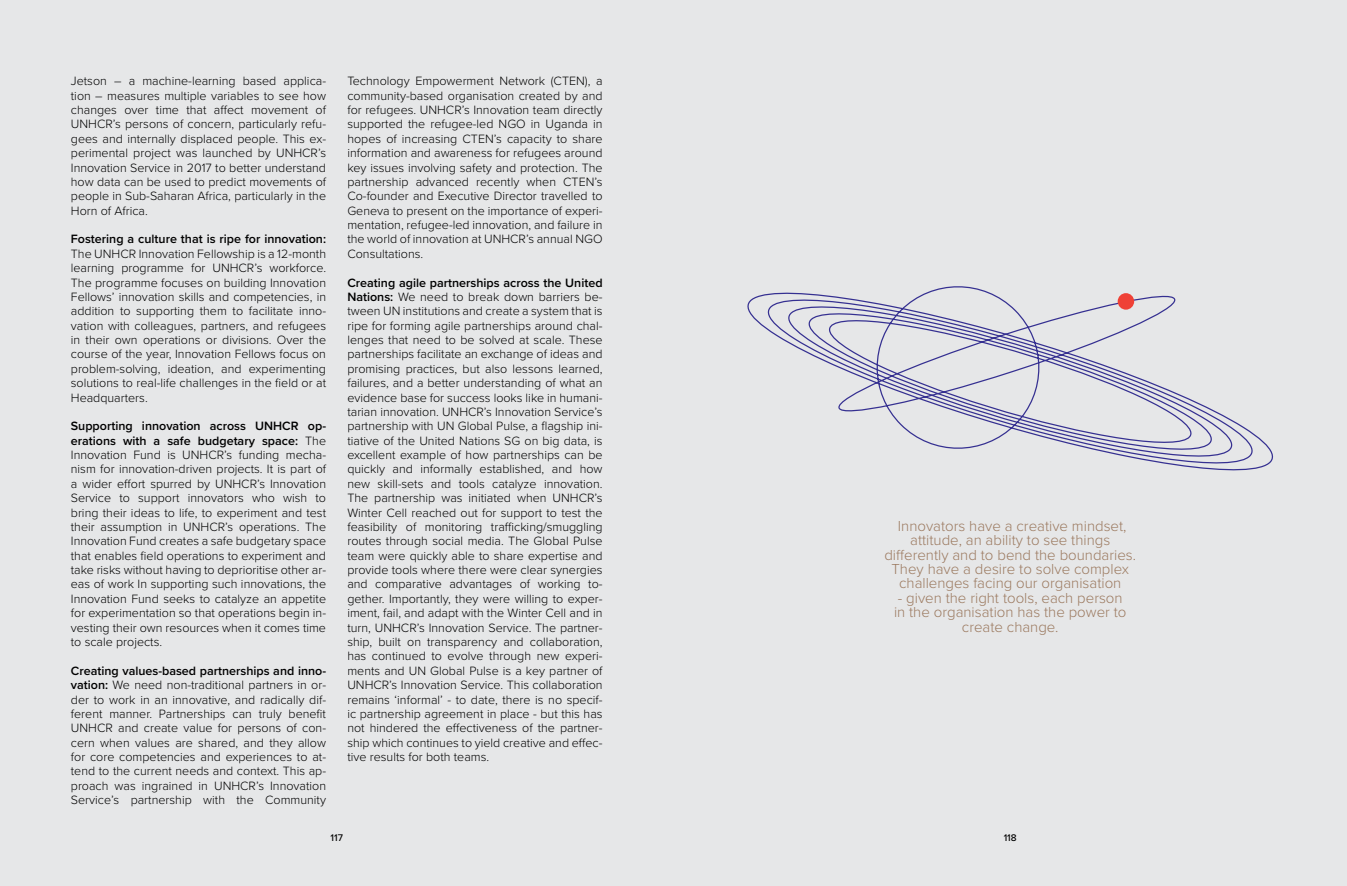
<style>
.page{position:relative;width:1347px;height:886px;background:#fff}
.page>*{position:absolute;margin:0;border:0;box-sizing:border-box;transform-origin:0 0}
.t1{font:300 15px/14.4px "Proxima Nova";color:#9c7a60;text-align:center}
.t2{font:300 12.5px/14.4px "Proxima Nova";color:#000;text-align:justify}
.t3{font:600 12.5px "Proxima Nova";color:#000}
.t4{font:500 10px "Proxima Nova";color:#000}
.s1{font-weight:600}
</style>
<div class="page">
<div style="left:0;top:0;width:1346px;height:886px;background:#e6e7e8"></div>
<svg style="left:747px;top:286px;width:527px;height:185px"></svg>
<div style="left:1117px;top:293px;width:17px;height:17px;background:#ef4136;border-radius:50%"></div>
<p class="t2" style="left:71px;top:73px;width:257px">Jetson – a machine-learning based applica&shy;tion – measures multiple variables to see how changes over time that affect movement of UNHCR’s persons of concern, particularly refu&shy;gees and internally displaced people. This ex&shy;perimental project was launched by UNHCR’s Innovation Service in 2017 to better understand how data can be used to predict movements of people in Sub-Saharan Africa, particularly in the Horn of Africa.</p>
<p class="t3" style="left:71px;top:230px;width:257px">Fostering a culture that is ripe for innovation:</p>
<p class="t2" style="left:71px;top:246px;width:257px">The UNHCR Innovation Fellowship is a 12-month learning programme for UNHCR’s workforce.<br>The programme focuses on building Innovation Fellows’ innovation skills and competencies, in addition to supporting them to facilitate inno&shy;vation with colleagues, partners, and refugees in their own operations or divisions. Over the course of the year, Innovation Fellows focus on problem-solving, ideation, and experimenting solutions to real-life challenges in the field or at Headquarters.</p>
<p class="t2" style="left:71px;top:418px;width:257px"><span class="s1">Supporting innovation across UNHCR op&shy;erations with a safe budgetary space:</span> The Innovation Fund is UNHCR’s funding mecha&shy;nism for innovation-driven projects. It is part of a wider effort spurred by UNHCR’s Innovation Service to support innovators who wish to bring their ideas to life, to experiment and test their assumption in UNHCR’s operations. The Innovation Fund creates a safe budgetary space that enables field operations to experiment and take risks without having to deprioritise other ar&shy;eas of work In supporting such innovations, the Innovation Fund seeks to catalyze an appetite for experimentation so that operations begin in&shy;vesting their own resources when it comes time to scale projects.</p>
<p class="t2" style="left:71px;top:663px;width:257px"><span class="s1">Creating values-based partnerships and inno&shy;vation:</span> We need non-traditional partners in or&shy;der to work in an innovative, and radically dif&shy;ferent manner. Partnerships can truly benefit UNHCR and create value for persons of con&shy;cern when values are shared, and they allow for core competencies and experiences to at&shy;tend to the current needs and context. This ap&shy;proach was ingrained in UNHCR’s Innovation Service’s partnership with the Community</p>
<p class="t2" style="left:347px;top:73px;width:257px">Technology Empowerment Network (CTEN), a community-based organisation created by and for refugees. UNHCR’s Innovation team directly supported the refugee-led NGO in Uganda in hopes of increasing CTEN’s capacity to share information and awareness for refugees around key issues involving safety and protection. The partnership advanced recently when CTEN’s Co-founder and Executive Director travelled to Geneva to present on the importance of experi&shy;mentation, refugee-led innovation, and failure in the world of innovation at UNHCR’s annual NGO Consultations.</p>
<p class="t2" style="left:347px;top:274px;width:257px"><span class="s1">Creating agile partnerships across the United Nations:</span> We need to break down barriers be&shy;tween UN institutions and create a system that is ripe for forming agile partnerships around chal&shy;lenges that need to be solved at scale. These partnerships facilitate an exchange of ideas and promising practices, but also lessons learned, failures, and a better understanding of what an evidence base for success looks like in humani&shy;tarian innovation. UNHCR’s Innovation Service’s partnership with UN Global Pulse, a flagship ini&shy;tiative of the United Nations SG on big data, is excellent example of how partnerships can be quickly and informally established, and how new skill-sets and tools catalyze innovation.<br>The partnership was initiated when UNHCR’s Winter Cell reached out for support to test the feasibility of monitoring trafficking/smuggling routes through social media. The Global Pulse team were quickly able to share expertise and provide tools where there were clear synergies and comparative advantages of working to&shy;gether. Importantly, they were willing to exper&shy;iment, fail, and adapt with the Winter Cell and in turn, UNHCR’s Innovation Service. The partner&shy;ship, built on transparency and collaboration, has continued to evolve through new experi&shy;ments and UN Global Pulse is a key partner of UNHCR’s Innovation Service. This collaboration remains ‘informal’ - to date, there is no specif&shy;ic partnership agreement in place - but this has not hindered the effectiveness of the partner&shy;ship which continues to yield creative and effec&shy;tive results for both teams.</p>
<p class="t1" style="left:884px;top:518px;width:253px">Innovators have a creative mindset, attitude, an ability to see things differently and to bend the boundaries.<br>They have a desire to solve complex challenges facing our organisation</p>
<p class="t1" style="left:894px;top:590px;width:234px">- given the right tools, each person in the organisation has the power to create change.</p>
<p class="t4" style="left:330px;top:830px;width:14px">117</p>
<p class="t4" style="left:1003px;top:830px;width:15px">118</p>
</div>
